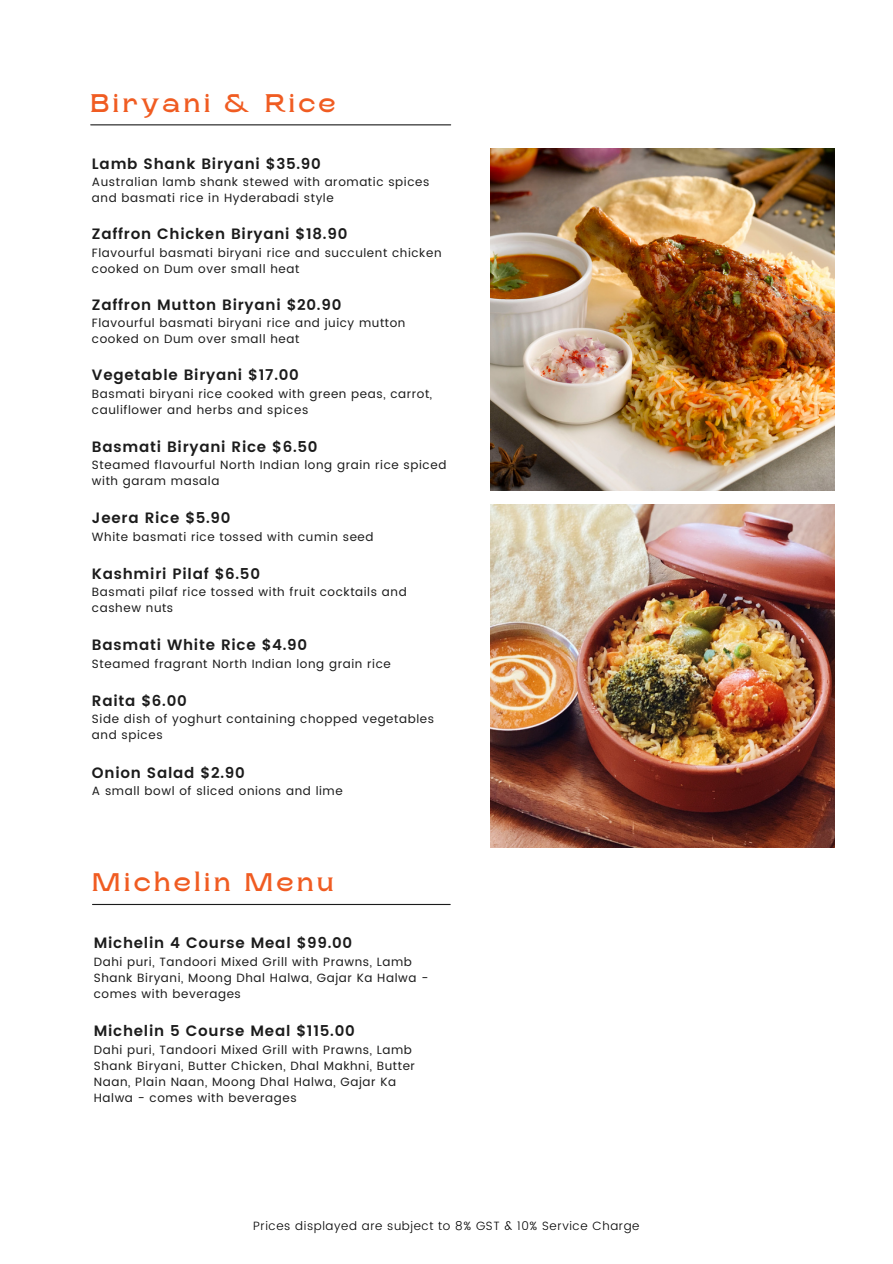
<style>
.page{position:relative;width:893px;height:1264px;background:#fff}
.page>*{position:absolute;margin:0;border:0;box-sizing:border-box;transform-origin:0 0}
.t1{font:700 25.5px "Rasputin";letter-spacing:.12em;color:#f05c22}
.t2{font:600 15px "Poppins";letter-spacing:.05em;color:#1b1b1b}
.t3{font:12px/16px "Poppins";letter-spacing:.05em;color:#1b1b1b}
.t4{font:300 12px "Poppins";letter-spacing:.05em;color:#000}
</style>
<div class="page">
<hr style="left:91px;top:124px;width:359px;height:1px;background:#1b1b1b">
<hr style="left:92px;top:903px;width:358px;height:2px;background:#1b1b1b">
<img style="left:490px;top:148px;width:344px;height:342px">
<img style="left:490px;top:504px;width:344px;height:343px">
<p class="t1" style="left:90px;top:89px;width:247px">Biryani &amp; Rice</p>
<p class="t2" style="left:92px;top:155px;width:230px">Lamb Shank Biryani $35.90</p>
<p class="t3" style="left:92px;top:174px;width:339px">Australian lamb shank stewed with aromatic spices and basmati rice in Hyderabadi style</p>
<p class="t2" style="left:92px;top:225px;width:257px">Zaffron Chicken Biryani $18.90</p>
<p class="t3" style="left:92px;top:244px;width:351px">Flavourful basmati biryani rice and succulent chicken</p>
<p class="t3" style="left:92px;top:260px;width:209px">cooked on Dum over small heat</p>
<p class="t2" style="left:92px;top:296px;width:251px">Zaffron Mutton Biryani $20.90</p>
<p class="t3" style="left:92px;top:315px;width:315px">Flavourful basmati biryani rice and juicy mutton cooked on Dum over small heat</p>
<p class="t2" style="left:92px;top:366px;width:208px">Vegetable Biryani $17.00</p>
<p class="t3" style="left:92px;top:385px;width:342px">Basmati biryani rice cooked with green peas, carrot,</p>
<p class="t3" style="left:92px;top:401px;width:218px">cauliflower and herbs and spices</p>
<p class="t2" style="left:92px;top:438px;width:227px">Basmati Biryani Rice $6.50</p>
<p class="t3" style="left:92px;top:457px;width:356px">Steamed flavourful North Indian long grain rice spiced</p>
<p class="t3" style="left:92px;top:473px;width:129px">with garam masala</p>
<p class="t2" style="left:92px;top:509px;width:140px">Jeera Rice $5.90</p>
<p class="t3" style="left:92px;top:528px;width:283px">White basmati rice tossed with cumin seed</p>
<p class="t2" style="left:92px;top:565px;width:170px">Kashmiri Pilaf $6.50</p>
<p class="t3" style="left:92px;top:584px;width:316px">Basmati pilaf rice tossed with fruit cocktails and cashew nuts</p>
<p class="t2" style="left:92px;top:636px;width:217px">Basmati White Rice $4.90</p>
<p class="t3" style="left:92px;top:655px;width:300px">Steamed fragrant North Indian long grain rice</p>
<p class="t2" style="left:92px;top:692px;width:96px">Raita $6.00</p>
<p class="t3" style="left:92px;top:711px;width:343px">Side dish of yoghurt containing chopped vegetables and spices</p>
<p class="t2" style="left:92px;top:763px;width:154px">Onion Salad $2.90</p>
<p class="t3" style="left:92px;top:782px;width:252px">A small bowl of sliced onions and lime</p>
<p class="t1" style="left:92px;top:868px;width:243px">Michelin Menu</p>
<p class="t2" style="left:94px;top:934px;width:260px">Michelin 4 Course Meal $99.00</p>
<p class="t3" style="left:94px;top:953px;width:336px">Dahi puri, Tandoori Mixed Grill with Prawns, Lamb<br>Shank Biryani, Moong Dhal Halwa, Gajar Ka Halwa - comes with beverages</p>
<p class="t2" style="left:94px;top:1022px;width:262px">Michelin 5 Course Meal $115.00</p>
<p class="t3" style="left:94px;top:1041px;width:323px">Dahi puri, Tandoori Mixed Grill with Prawns, Lamb Shank Biryani, Butter Chicken, Dhal Makhni, Butter Naan, Plain Naan, Moong Dhal Halwa, Gajar Ka Halwa - comes with beverages</p>
<p class="t4" style="left:253px;top:1219px;width:388px">Prices displayed are subject to 8% GST &amp; 10% Service Charge</p>
</div>
